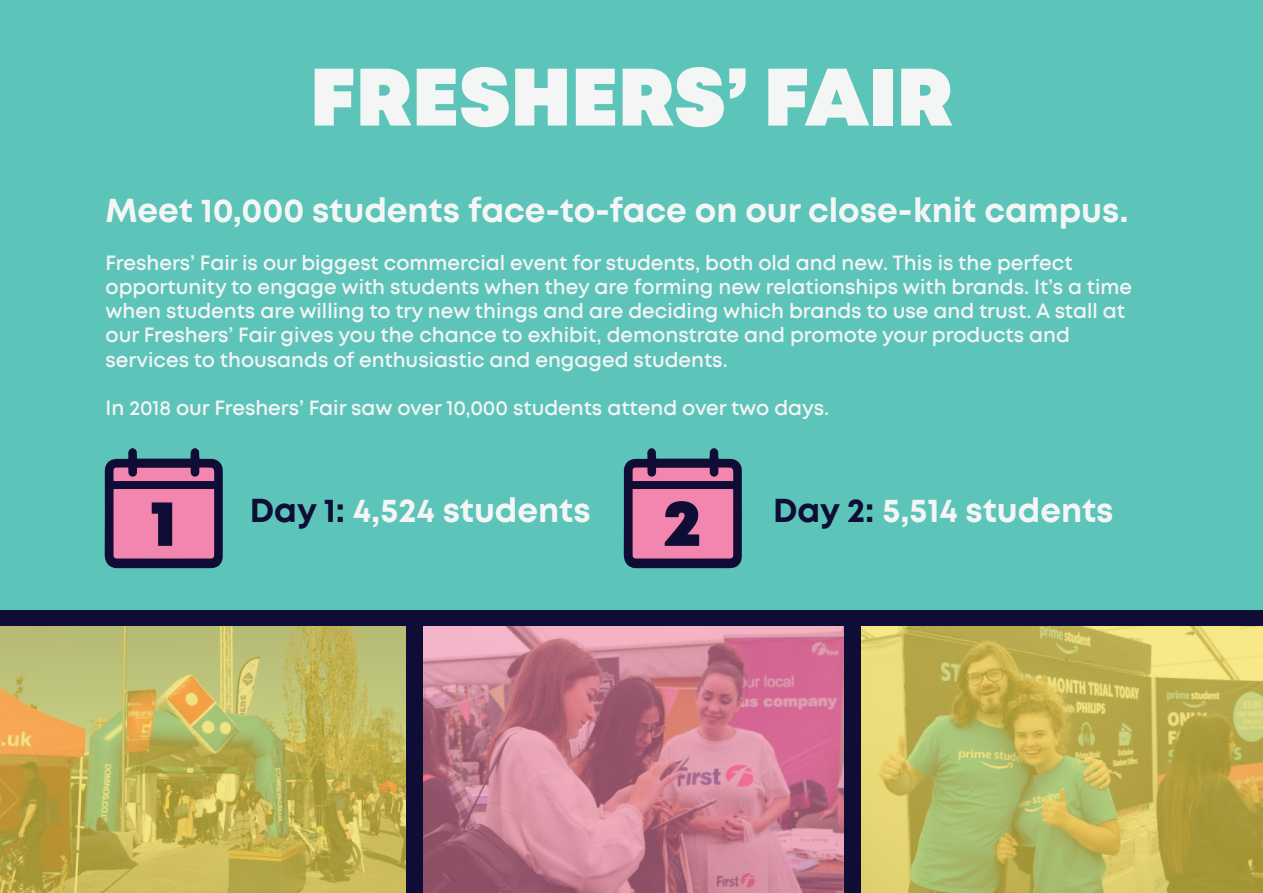
<style>
.page{position:relative;width:1263px;height:893px;background:#fff}
.page>*{position:absolute;margin:0;border:0;box-sizing:border-box;transform-origin:0 0}
.t1{font:900 81.3px "Mont";color:#f4f5f5}
.t2{font:900 65.25px "Mont";color:#0f0c36}
.t3{font:700 33px "Mont";color:#f4f5f5}
.t4{font:600 20.1px/24.2px "Mont";color:#f4f5f5}
.s1{color:#0f0c36}
</style>
<div class="page">
<div style="left:0;top:0;width:1263px;height:620px;background:#5cc4b8"></div>
<svg style="left:0;top:625px;width:406px;height:268px;background:#bfb35b"></svg>
<svg style="left:860px;top:625px;width:403px;height:268px;background:#c0b75b"></svg>
<svg style="left:422px;top:625px;width:422px;height:268px;background:#c57b90"></svg>
<svg style="left:105px;top:448px;width:118px;height:121px;background:#986387"></svg>
<svg style="left:624px;top:448px;width:118px;height:121px;background:#986387"></svg>
<div style="left:0;top:610px;width:1263px;height:15px;background:#0f0c36"></div>
<div style="left:406px;top:616px;width:16px;height:277px;background:#0f0c36"></div>
<div style="left:844px;top:614px;width:16px;height:279px;background:#0f0c36"></div>
<h1 class="t1" style="left:310px;top:57px;width:644px">FRESHERS’ FAIR</h1>
<h3 class="t3" style="left:106px;top:194px;width:1024px">Meet 10,000 students face-to-face on our close-knit campus.</h3>
<p class="t4" style="left:106px;top:252px;width:1028px">Freshers’ Fair is our biggest commercial event for students, both old and new. This is the perfect opportunity to engage with students when they are forming new relationships with brands. It’s a time when students are willing to try new things and are deciding which brands to use and trust. A stall at our Freshers’ Fair gives you the chance to exhibit, demonstrate and promote your products and services to thousands of enthusiastic and engaged students.</p>
<p class="t4" style="left:106px;top:397px;width:725px">In 2018 our Freshers’ Fair saw over 10,000 students attend over two days.</p>
<h3 class="t3" style="left:250px;top:494px;width:342px"><span class="s1">Day 1:</span> 4,524 students</h3>
<h3 class="t3" style="left:773px;top:494px;width:342px"><span class="s1">Day 2:</span> 5,514 students</h3>
<h2 class="t2" style="left:150px;top:491px;width:27px">1</h2>
<h2 class="t2" style="left:663px;top:491px;width:40px">2</h2>
</div>
